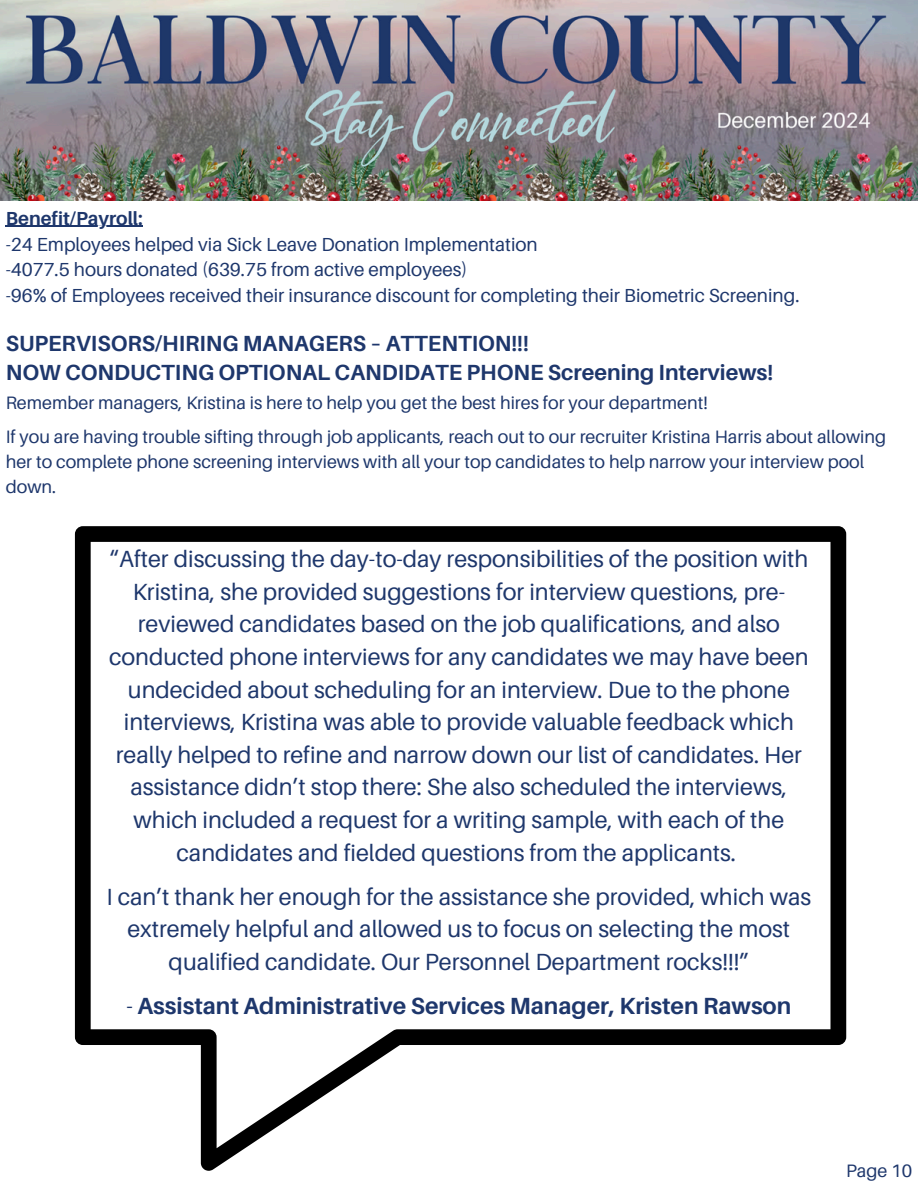
<style>
.page{position:relative;width:918px;height:1188px;background:#fff}
.page>*{position:absolute;margin:0;border:0;box-sizing:border-box;transform-origin:0 0}
.t1{font:23.4px/32.7px "Aileron";color:#1e376c;text-align:center}
.t2{font:700 23.4px "Aileron";color:#1e376c}
.t3{font:700 21.9px/29.2px "Aileron";color:#1e376c}
.t4{font:18.9px "Aileron";color:#1e376c}
.t5{font:700 18.9px "Aileron";color:#1e376c}
.t6{font:18px/24.8px "Aileron";color:#1e376c}
.s1{font-weight:400}
</style>
<div class="page">
<img style="left:0;top:0;width:918px;height:200px">
<svg style="left:75px;top:526px;width:771px;height:645px"></svg>
<hr style="left:6px;top:226px;width:137px;height:1px;background:#1e376c">
<p class="t5" style="left:6px;top:206px;width:139px">Benefit/Payroll:</p>
<p class="t4" style="left:6px;top:232px;width:534px">-24 Employees helped via Sick Leave Donation Implementation</p>
<p class="t4" style="left:6px;top:258px;width:463px">-4077.5 hours donated (639.75 from active employees)</p>
<p class="t4" style="left:6px;top:284px;width:795px">-96% of Employees received their insurance discount for completing their Biometric Screening.</p>
<p class="t3" style="left:6px;top:328px;width:769px">SUPERVISORS/HIRING MANAGERS – ATTENTION!!!<br>NOW CONDUCTING OPTIONAL CANDIDATE PHONE Screening Interviews!</p>
<p class="t6" style="left:6px;top:390px;width:704px">Remember managers, Kristina is here to help you get the best hires for your department!</p>
<p class="t6" style="left:6px;top:424px;width:882px">If you are having trouble sifting through job applicants, reach out to our recruiter Kristina Harris about allowing her to complete phone screening interviews with all your top candidates to help narrow your interview pool down.</p>
<p class="t1" style="left:109px;top:542px;width:701px">“After discussing the day-to-day responsibilities of the position with Kristina, she provided suggestions for interview questions, pre&shy;reviewed candidates based on the job qualifications, and also conducted phone interviews for any candidates we may have been undecided about scheduling for an interview. Due to the phone interviews, Kristina was able to provide valuable feedback which really helped to refine and narrow down our list of candidates. Her assistance didn’t stop there: She also scheduled the interviews, which included a request for a writing sample, with each of the candidates and fielded questions from the applicants.</p>
<h2 class="t1" style="left:107px;top:880px;width:706px">I can’t thank her enough for the assistance she provided, which was extremely helpful and allowed us to focus on selecting the most qualified candidate. Our Personnel Department rocks!!!”</h2>
<h2 class="t2" style="left:126px;top:991px;width:666px"><span class="s1">-</span> Assistant Administrative Services Manager, Kristen Rawson</h2>
<h1 class="t6" style="left:846px;top:1158px;width:68px">Page 10</h1>
</div>
